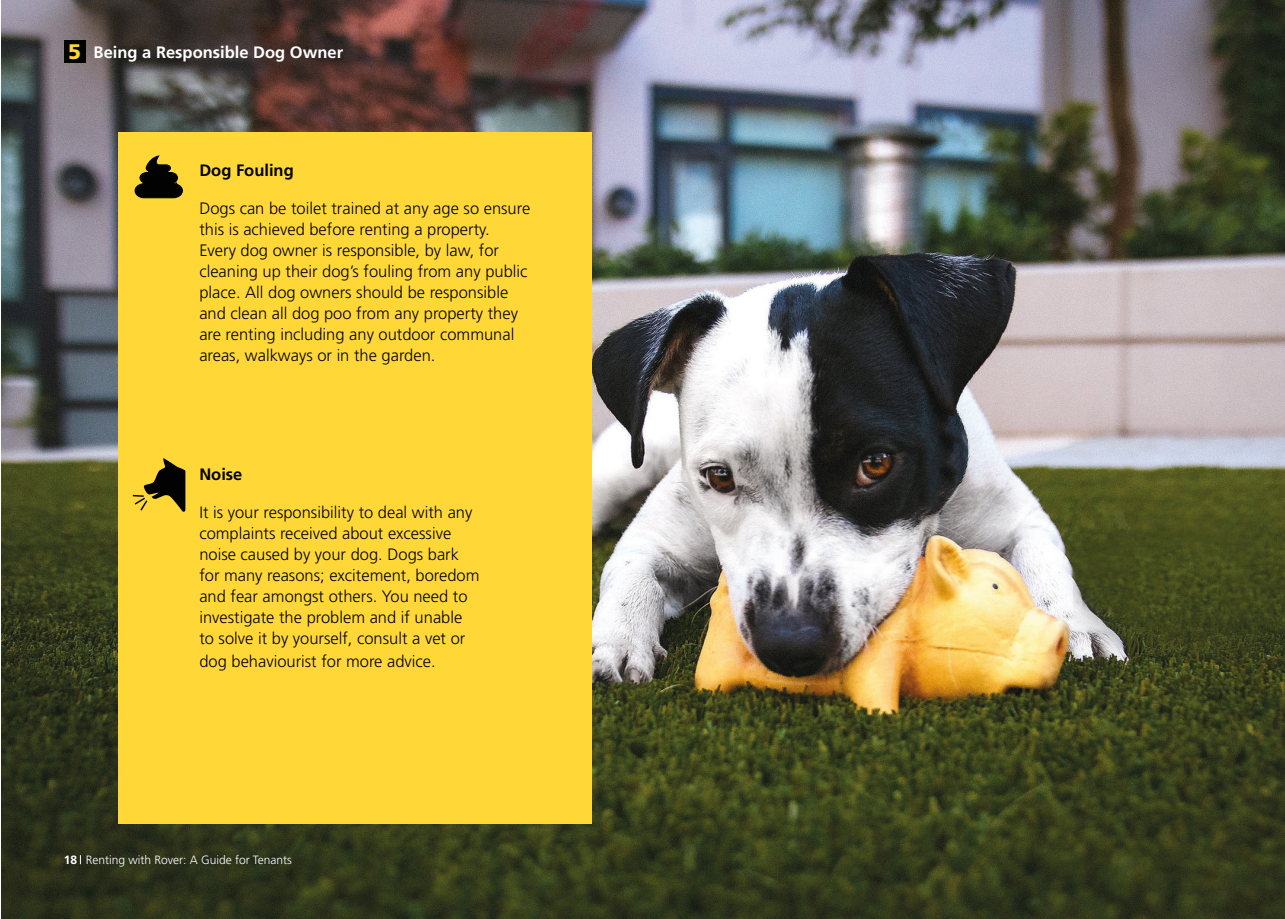
<style>
.page{position:relative;width:1285px;height:919px;background:#fff}
.page>*{position:absolute;margin:0;border:0;box-sizing:border-box;transform-origin:0 0}
.t1{font:300 16.5px/21px "Frutiger LT Std";color:#020203}
.t2{font:700 16.5px "Frutiger LT Std";color:#fff}
.t3{font:700 16.5px "Frutiger LT Std";color:#020203}
.t4{font:300 12px "Frutiger LT Std";color:#fff}
.t5{font:700 12px "Frutiger LT Std";color:#fff}
.s1{font-weight:900;font-size:21px;color:#ffd838}
</style>
<div class="page">
<img style="left:1px;top:0;width:1283px;height:918px">
<div style="left:118px;top:132px;width:473px;height:691px;background:#ffd838"></div>
<div style="left:64px;top:40px;width:21px;height:23px;background:#020203"></div>
<svg style="left:134px;top:155px;width:49px;height:43px"></svg>
<svg style="left:133px;top:458px;width:52px;height:54px"></svg>
<p class="t2" style="left:68px;top:42px;width:276px"><span class="s1">5</span> Being a Responsible Dog Owner</p>
<p class="t3" style="left:199px;top:161px;width:96px">Dog Fouling</p>
<p class="t1" style="left:199px;top:198px;width:332px">Dogs can be toilet trained at any age so ensure this is achieved before renting a property.<br>Every dog owner is responsible, by law, for cleaning up their dog’s fouling from any public place. All dog owners should be responsible and clean all dog poo from any property they are renting including any outdoor communal areas, walkways or in the garden.</p>
<p class="t3" style="left:199px;top:464px;width:45px">Noise</p>
<p class="t1" style="left:199px;top:502px;width:281px">It is your responsibility to deal with any complaints received about excessive noise caused by your dog. Dogs bark for many reasons; excitement, boredom and fear amongst others. You need to investigate the problem and if unable to solve it by yourself, consult a vet or</p>
<p class="t1" style="left:199px;top:650px;width:238px">dog behaviourist for more advice.</p>
<p class="t5" style="left:64px;top:852px;width:15px">18</p>
<p class="t4" style="left:86px;top:853px;width:207px">Renting with Rover: A Guide for Tenants</p>
</div>
